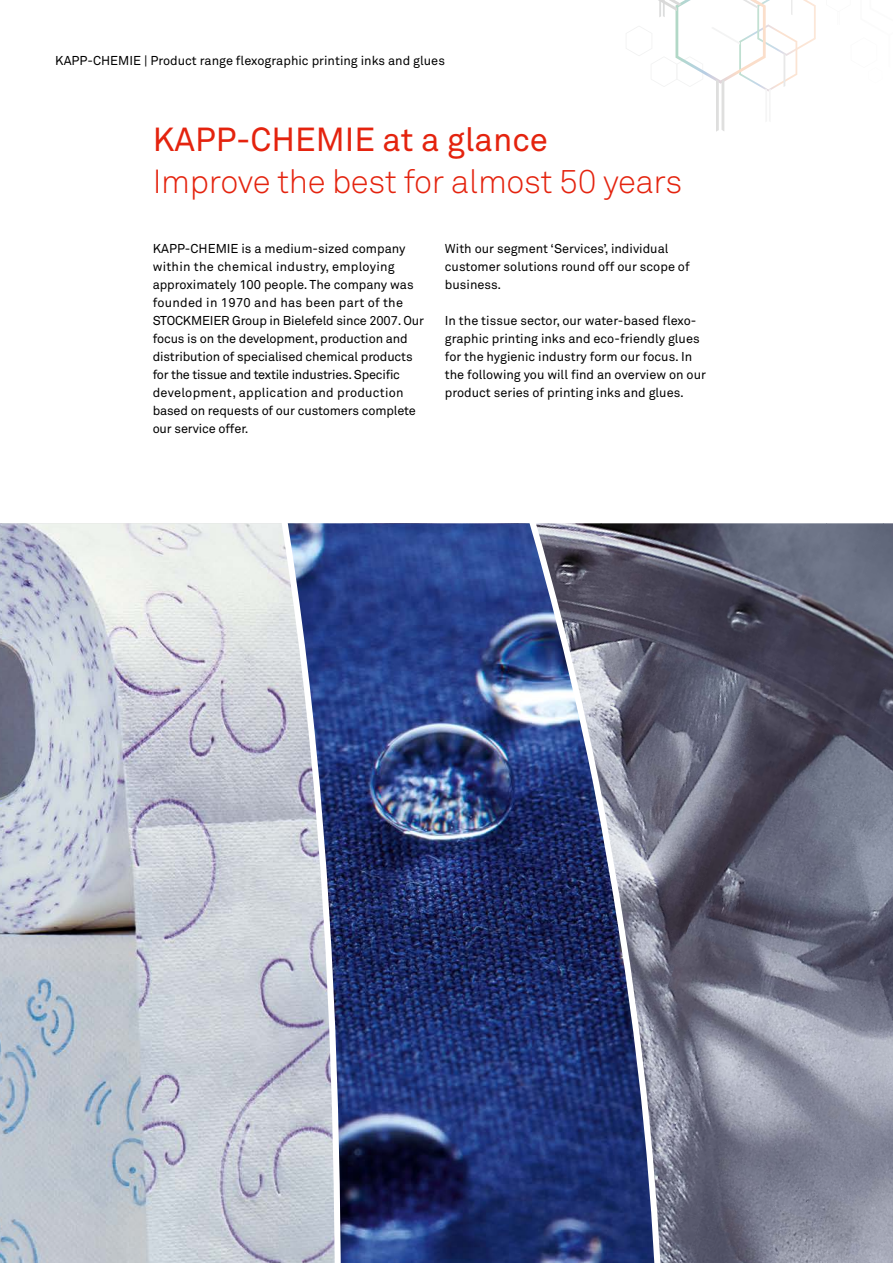
<style>
.page{position:relative;width:893px;height:1263px;background:#fff}
.page>*{position:absolute;margin:0;border:0;box-sizing:border-box;transform-origin:0 0}
.t1{font:300 33px "Akkurat Std";letter-spacing:-.01em;color:#e4230e}
.t2{font:33px "Akkurat Std";color:#e4230e}
.t3{font:12.75px/18px "Akkurat Std";color:#000}
</style>
<div class="page">
<img style="left:676px;top:523px;width:217px;height:740px">
<img style="left:685px;top:659px;width:208px;height:604px">
<img style="left:676px;top:625px;width:92px;height:616px">
<img style="left:741px;top:822px;width:152px;height:441px">
<img style="left:798px;top:986px;width:95px;height:277px">
<img style="left:854px;top:1151px;width:39px;height:112px">
<img style="left:340px;top:523px;width:336px;height:740px">
<svg style="left:0;top:523px;width:340px;height:740px;background:#bdc3cf"></svg>
<svg style="left:626px;top:0;width:190px;height:132px"></svg>
<p class="t3" style="left:55px;top:52px;width:391px">KAPP-CHEMIE | Product range flexographic printing inks and glues</p>
<h1 class="t2" style="left:153px;top:120px;width:397px">KAPP-CHEMIE at a glance</h1>
<h1 class="t1" style="left:153px;top:162px;width:531px">Improve the best for almost 50 years</h1>
<p class="t3" style="left:153px;top:240px;width:273px">KAPP-CHEMIE is a medium-sized company within the chemical industry, employing approximately 100 people. The company was founded in 1970 and has been part of the STOCKMEIER Group in Bielefeld since 2007. Our focus is on the development, production and distribution of specialised chemical products for the tissue and textile industries. Specific development, application and production based on requests of our customers complete our service offer.</p>
<p class="t3" style="left:445px;top:240px;width:246px">With our segment ‘Services’, individual customer solutions round off our scope of business.</p>
<p class="t3" style="left:445px;top:312px;width:263px">In the tissue sector, our water-based flexo&shy;graphic printing inks and eco-friendly glues for the hygienic industry form our focus. In the following you will find an overview on our product series of printing inks and glues.</p>
</div>
